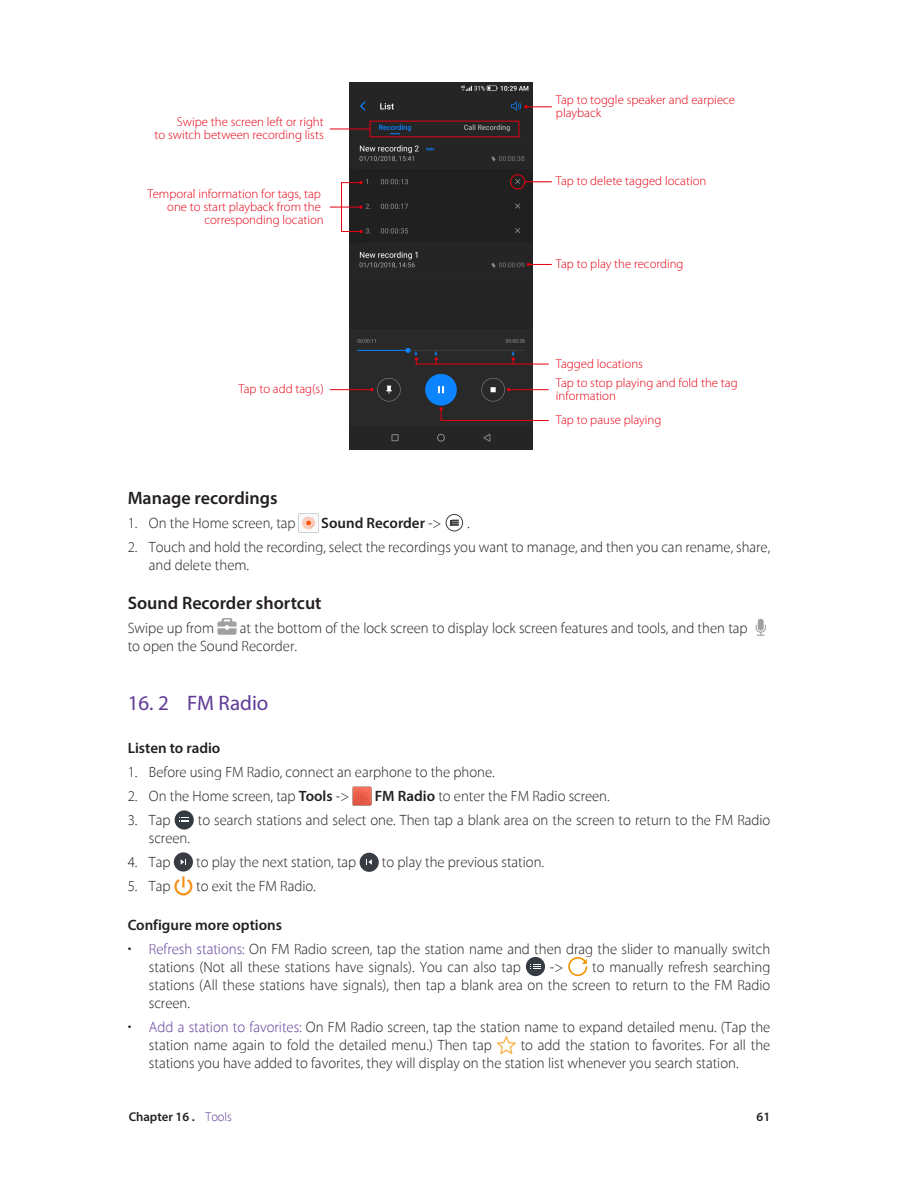
<style>
.page{position:relative;width:898px;height:1187px;background:#fff}
.page>*{position:absolute;margin:0;border:0;box-sizing:border-box;transform-origin:0 0}
.t1{font:21px "Myriad Pro";color:#5f3a97}
.New标题三{font:600 18px "Myriad Pro";color:#231f20}
.New正文{font:100 15px/18px "Myriad Set Pro";color:#231f20}
.New标题三-2{font:600 15px "Myriad Pro";color:#231f20}
.t2{font:300 12.75px/12.8px "Myriad Pro";color:#e50012}
.t3{font:600 12.75px "Myriad Pro";color:#231f20}
.s1{font-family:"Myriad Set Pro";font-weight:100}
.s2{font-family:"Myriad Pro";font-weight:600}
.s3{color:#5f3a97}
.s4{font-family:"Myriad Set Pro";font-weight:100;color:#5f3a97}
</style>
<div class="page">
<div style="left:349px;top:409px;width:183px;height:40px;background:#252525"></div>
<img style="left:349px;top:98px;width:183px;height:311px">
<svg style="left:525px;top:181px;width:26px;height:1px"></svg>
<svg style="left:526px;top:263px;width:25px;height:3px"></svg>
<svg style="left:524px;top:105px;width:27px;height:3px"></svg>
<div style="left:341px;top:182px;width:19px;height:50px;border:1px solid #e50012"></div>
<hr style="left:330px;top:207px;width:30px;height:1px;background:#e50012">
<hr style="left:330px;top:128px;width:40px;height:1px;background:#e50012">
<div style="left:510px;top:174px;width:15px;height:15px;border:1px solid #e50012;border-radius:50%"></div>
<hr style="left:330px;top:389px;width:41px;height:1px;background:#e50012">
<hr style="left:508px;top:389px;width:40px;height:1px;background:#e50012">
<svg style="left:414px;top:357px;width:135px;height:8px"></svg>
<svg style="left:439px;top:407px;width:110px;height:14px"></svg>
<img style="left:349px;top:83px;width:183px;height:15px">
<img style="left:352px;top:85px;width:19px;height:7px">
<img style="left:299px;top:513px;width:19px;height:17px">
<svg style="left:450px;top:520px;width:8px;height:5px"></svg>
<div style="left:446px;top:514px;width:16px;height:17px;border:1px solid #3e3e3f;border-radius:50%"></div>
<svg style="left:217px;top:618px;width:19px;height:16px"></svg>
<svg style="left:755px;top:618px;width:10px;height:17px"></svg>
<img style="left:352px;top:786px;width:19px;height:19px">
<div style="left:174px;top:810px;width:20px;height:19px;background:#353b42;border-radius:50%"></div>
<svg style="left:179px;top:817px;width:10px;height:5px"></svg>
<div style="left:174px;top:852px;width:19px;height:19px;background:#383c43;border-radius:50%"></div>
<svg style="left:181px;top:859px;width:5px;height:5px"></svg>
<div style="left:359px;top:852px;width:19px;height:19px;background:#383c43;border-radius:50%"></div>
<svg style="left:366px;top:859px;width:6px;height:5px"></svg>
<svg style="left:174px;top:876px;width:18px;height:19px"></svg>
<svg style="left:525px;top:956px;width:20px;height:20px"></svg>
<svg style="left:530px;top:964px;width:10px;height:5px"></svg>
<svg style="left:568px;top:957px;width:19px;height:19px"></svg>
<svg style="left:496px;top:1036px;width:19px;height:17px"></svg>
<p class="t2" style="left:154px;top:116px;width:171px;text-align:right">Swipe the screen left or right<br>to switch between recording lists</p>
<p class="t2" style="left:147px;top:188px;width:178px;text-align:right">Temporal information for tags, tap one to start playback from the corresponding location</p>
<p class="t2" style="left:238px;top:383px;width:87px">Tap to add tag(s)</p>
<p class="t2" style="left:555px;top:94px;width:180px">Tap to toggle speaker and earpiece playback</p>
<p class="t2" style="left:555px;top:175px;width:152px">Tap to delete tagged location</p>
<p class="t2" style="left:555px;top:257px;width:129px">Tap to play the recording</p>
<p class="t2" style="left:555px;top:354px;width:183px;line-height:19.5px">Tagged locations<br>Tap to stop playing and fold the tag</p>
<p class="t2" style="left:555px;top:383px;width:107px;line-height:24.6px">information<br>Tap to pause playing</p>
<p class="New标题三" style="left:128px;top:486px;width:151px">Manage recordings</p>
<p class="New正文" style="left:128px;top:513px;width:169px">1. On the Home screen, tap</p>
<p class="New标题三-2" style="left:321px;top:513px;width:122px">Sound Recorder <span class="s1">-&gt;</span></p>
<p class="New正文" style="left:467px;top:513px;width:4px">.</p>
<p class="New正文" style="left:149px;top:537px;width:622px;text-indent:-21px">2. Touch and hold the recording, select the recordings you want to manage, and then you can rename, share, and delete them.</p>
<p class="New标题三" style="left:128px;top:591px;width:195px">Sound Recorder shortcut</p>
<p class="New正文" style="left:128px;top:618px;width:88px">Swipe up from</p>
<p class="New正文" style="left:128px;top:618px;width:621px;text-indent:112px">at the bottom of the lock screen to display lock screen features and tools, and then tap to open the Sound Recorder.</p>
<p class="t1" style="left:128px;top:689px;width:142px">16. 2 FM Radio</p>
<p class="New标题三-2" style="left:128px;top:738px;width:94px">Listen to radio</p>
<p class="New正文" style="left:128px;top:762px;width:368px">1. Before using FM Radio, connect an earphone to the phone.</p>
<p class="New正文" style="left:128px;top:786px;width:223px">2. On the Home screen, tap <span class="s2">Tools</span> -&gt;</p>
<p class="New正文" style="left:375px;top:786px;width:236px"><span class="s2">FM Radio</span> to enter the FM Radio screen.</p>
<p class="New正文" style="left:128px;top:810px;width:44px">3. Tap</p>
<p class="New正文" style="left:198px;top:810px;width:574px">to search stations and select one. Then tap a blank area on the screen to return to the FM Radio</p>
<p class="New正文" style="left:149px;top:828px;width:43px">screen.</p>
<p class="New正文" style="left:128px;top:852px;width:44px">4. Tap</p>
<p class="New正文" style="left:196px;top:852px;width:162px">to play the next station, tap</p>
<p class="New正文" style="left:382px;top:852px;width:164px">to play the previous station.</p>
<p class="New正文" style="left:128px;top:876px;width:44px">5. Tap</p>
<p class="New正文" style="left:196px;top:876px;width:121px">to exit the FM Radio.</p>
<p class="New标题三-2" style="left:128px;top:915px;width:156px">Configure more options</p>
<p class="New正文" style="left:149px;top:939px;width:622px;text-indent:-21px">• <span class="s3">Refresh stations:</span> On FM Radio screen, tap the station name and then drag the slider to manually switch stations (Not all these stations have signals). You can also tap</p>
<p class="New正文" style="left:149px;top:957px;width:622px;text-align:justify;text-indent:443px">to manually refresh searching stations (All these stations have signals), then tap a blank area on the screen to return to the FM Radio screen.</p>
<p class="New正文" style="left:149px;top:1017px;width:622px;text-indent:-21px">• <span class="s3">Add a station to favorites:</span> On FM Radio screen, tap the station name to expand detailed menu. (Tap the station name again to fold the detailed menu.) Then tap</p>
<p class="New正文" style="left:549px;top:957px;width:15px">-&gt;</p>
<p class="New正文" style="left:149px;top:1035px;width:622px;text-indent:371px">to add the station to favorites. For all the stations you have added to favorites, they will display on the station list whenever you search station.</p>
<p class="t3" style="left:129px;top:1108px;width:105px">Chapter 16 . <span class="s4">Tools</span></p>
<p class="t3" style="left:756px;top:1108px;width:15px">61</p>
</div>
